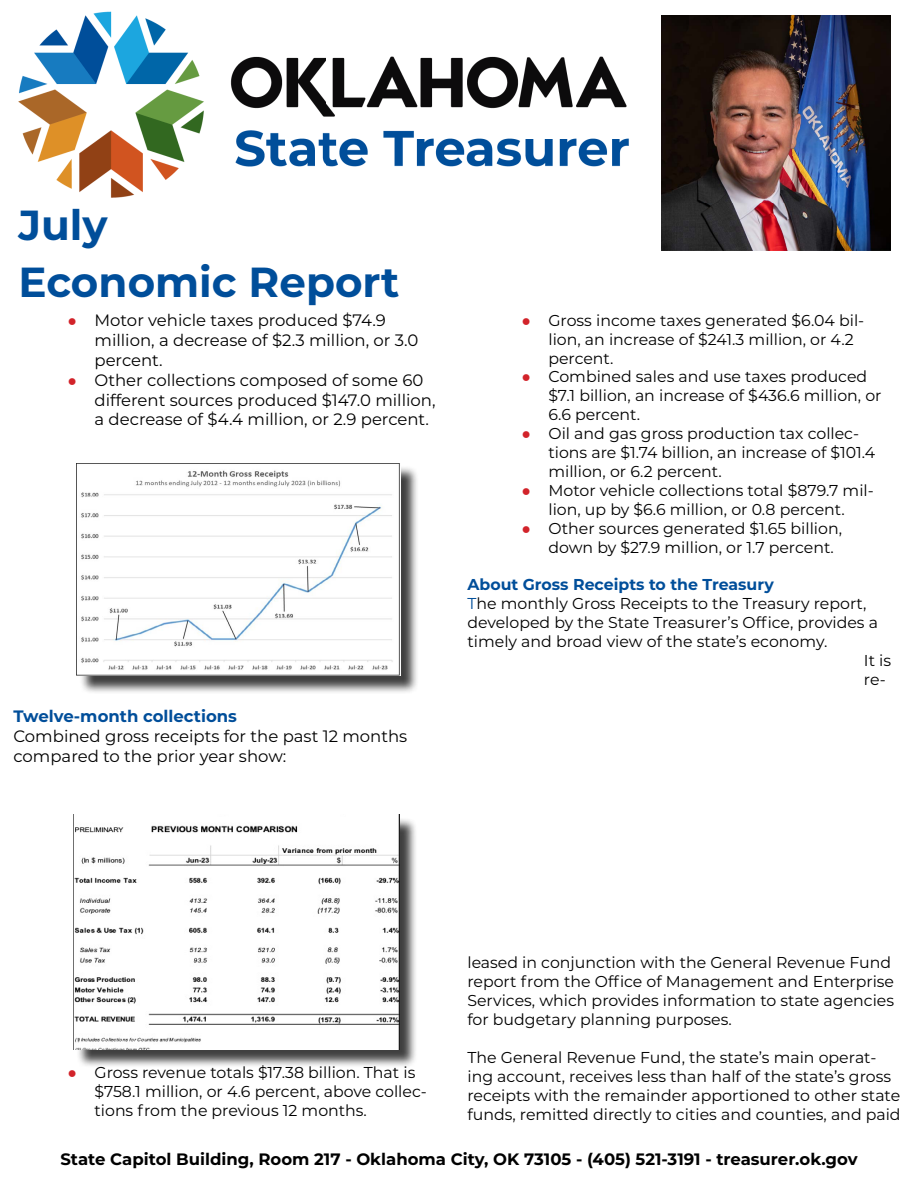
<style>
.page{position:relative;width:918px;height:1188px;background:#fff}
.page>*{position:absolute;margin:0;border:0;box-sizing:border-box;transform-origin:0 0}
.t1{font:700 42px "Montserrat";color:#004e9a}
.t2{font:16.5px/19.8px "Montserrat";color:#000}
.t3{font:700 16.5px "Montserrat";color:#000}
.t4{font:700 16.5px "Montserrat";color:#004e9a}
.t5{font:15.75px/18.9px "Montserrat";color:#000}
.t6{font:700 15.75px "Montserrat";color:#004e9a}
.s1{font-family:"Arial";font-size:15.75px;color:#d2232a}
.s2{font-family:"Arial";color:#d2232a}
.s3{color:#004e9a}
</style>
<div class="page">
<img style="left:18px;top:11px;width:611px;height:187px">
<img style="left:661px;top:15px;width:230px;height:235px">
<div style="left:76px;top:817px;width:342px;height:252px;background:#000;opacity:.75"></div>
<img style="left:74px;top:815px;width:325px;height:235px">
<div style="left:79px;top:466px;width:340px;height:228px;background:#000;opacity:.75"></div>
<img style="left:77px;top:463px;width:324px;height:212px">
<h1 class="t1" style="left:18px;top:195px;width:91px">July</h1>
<h1 class="t1" style="left:18px;top:252px;width:383px">Economic Report</h1>
<p class="t2" style="left:94px;top:310px;width:325px;text-indent:-27px"><span class="s1">●</span> Motor vehicle taxes produced $74.9 million, a decrease of $2.3 million, or 3.0 percent.</p>
<p class="t2" style="left:94px;top:370px;width:343px;text-indent:-27px"><span class="s1">●</span> Other collections composed of some 60 different sources produced $147.0 million, a decrease of $4.4 million, or 2.9 percent.</p>
<p class="t4" style="left:14px;top:705px;width:225px">Twelve-month collections</p>
<p class="t2" style="left:14px;top:726px;width:395px">Combined gross receipts for the past 12 months compared to the prior year show:</p>
<p class="t5" style="left:548px;top:310px;width:317px;text-indent:-27px"><span class="s2">●</span> Gross income taxes generated $6.04 bil&shy;lion, an increase of $241.3 million, or 4.2 percent.</p>
<p class="t5" style="left:548px;top:367px;width:335px;text-indent:-27px"><span class="s2">●</span> Combined sales and use taxes produced $7.1 billion, an increase of $436.6 million, or<br>6.6 percent.</p>
<p class="t5" style="left:548px;top:424px;width:328px;text-indent:-27px"><span class="s2">●</span> Oil and gas gross production tax collec&shy;tions are $1.74 billion, an increase of $101.4 million, or 6.2 percent.</p>
<p class="t5" style="left:521px;top:480px;width:354px;text-align:center"><span class="s2">●</span> Motor vehicle collections total $879.7 mil&shy;lion, up by $6.6 million, or 0.8 percent.</p>
<p class="t5" style="left:548px;top:518px;width:295px;text-indent:-27px"><span class="s2">●</span> Other sources generated $1.65 billion, down by $27.9 million, or 1.7 percent.</p>
<p class="t6" style="left:467px;top:573px;width:308px">About Gross Receipts to the Treasury</p>
<p class="t5" style="left:467px;top:594px;width:401px"><span class="s3">T</span>he monthly Gross Receipts to the Treasury report,</p>
<p class="t5" style="left:467px;top:613px;width:412px">developed by the State Treasurer’s Office, provides a</p>
<p class="t5" style="left:467px;top:631px;width:361px">timely and broad view of the state’s economy.</p>
<p class="t5" style="left:864px;top:650px;width:29px">It is</p>
<p class="t5" style="left:864px;top:669px;width:23px">re-</p>
<p class="t5" style="left:94px;top:1062px;width:334px;text-indent:-27px"><span class="s2">●</span> Gross revenue totals $17.38 billion. That is $758.1 million, or 4.6 percent, above collec&shy;tions from the previous 12 months.</p>
<p class="t5" style="left:467px;top:953px;width:428px">leased in conjunction with the General Revenue Fund report from the Office of Management and Enterprise Services, which provides information to state agencies for budgetary planning purposes.</p>
<p class="t5" style="left:467px;top:1047px;width:435px">The General Revenue Fund, the state’s main operat&shy;ing account, receives less than half of the state’s gross receipts with the remainder apportioned to other state funds, remitted directly to cities and counties, and paid</p>
<p class="t3" style="left:60px;top:1147px;width:799px">State Capitol Building, Room 217 - Oklahoma City, OK 73105 - (405) 521-3191 - treasurer.ok.gov</p>
</div>
